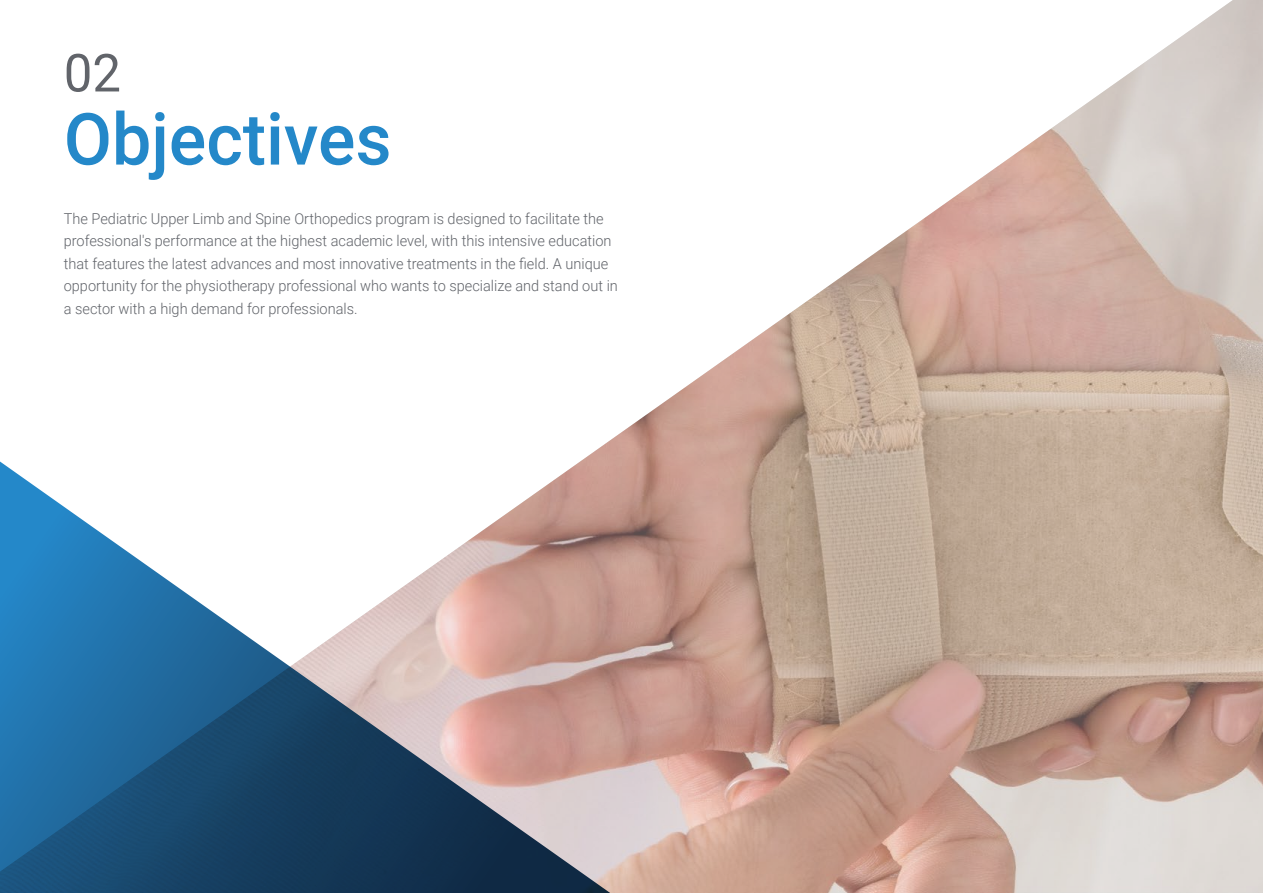
<style>
.page{position:relative;width:1263px;height:893px;background:#fff}
.page>*{position:absolute;margin:0;border:0;box-sizing:border-box;transform-origin:0 0}
.t1{font:500 72px "Roboto";color:#2488c9}
.t2{font:52.5px "Roboto";color:#61646a}
.t3{font:300 15px/22.5px "Roboto";color:#61646a}
</style>
<div class="page">
<img style="left:602px;top:0;width:661px;height:893px">
<svg style="left:0;top:446px;width:640px;height:447px"></svg>
<h2 class="t2" style="left:64px;top:36px;width:59px">02</h2>
<h1 class="t1" style="left:64px;top:89px;width:329px">Objectives</h1>
<p class="t3" style="left:64px;top:207px;width:556px">The Pediatric Upper Limb and Spine Orthopedics program is designed to facilitate the professional's performance at the highest academic level, with this intensive education that features the latest advances and most innovative treatments in the field. A unique opportunity for the physiotherapy professional who wants to specialize and stand out in a sector with a high demand for professionals.</p>
</div>
